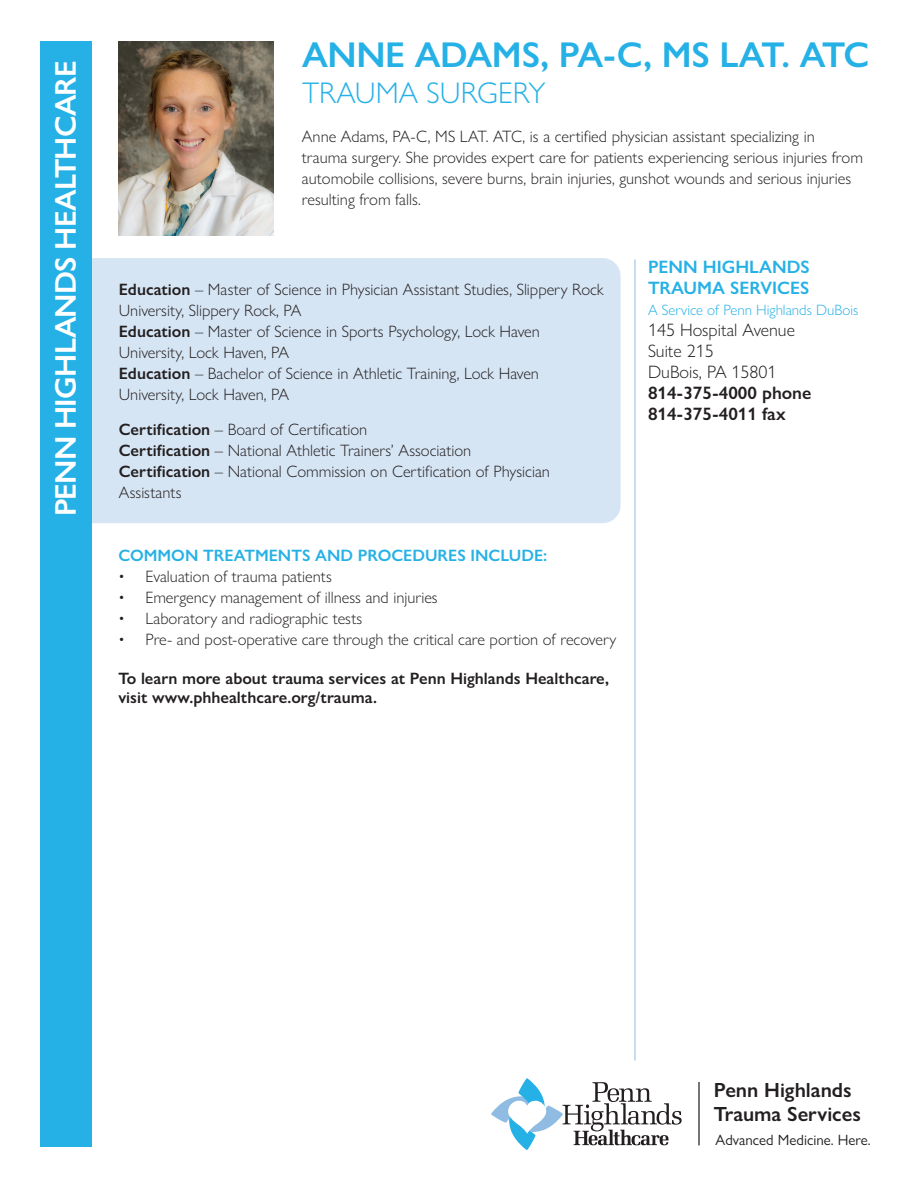
<style>
.page{position:relative;width:918px;height:1188px;background:#fff}
.page>*{position:absolute;margin:0;border:0;box-sizing:border-box;transform-origin:0 0}
.t1{font:600 36px "Gill Sans Nova";letter-spacing:-.01em;color:#26b1e6}
.t2{font:600 30px "Gill Sans Nova";letter-spacing:-.025em;color:#fff}
.t3{font:300 30px "Gill Sans Nova";color:#26b1e6}
.t4{font:600 20.55px/24.3px "Gill Sans Nova";color:#231f20}
.t5{font:300 18px/21px "Gill Sans Nova";color:#231f20}
.t6{font:600 18px/21px "Gill Sans Nova";color:#231f20}
.t7{font:600 18px/21px "Gill Sans Nova";color:#26b1e6}
.t8{font:300 16.5px/21px "Gill Sans Nova";color:#231f20}
.t9{font:600 16.5px/19.5px "Gill Sans Nova";color:#231f20}
.t10{font:600 16.5px "Gill Sans Nova";color:#26b1e6}
.t11{font:300 15px "Gill Sans Nova";color:#26b1e6}
.t12{font:15px "Gill Sans Nova";color:#231f20}
.s1{font-weight:600}
</style>
<div class="page">
<img style="left:119px;top:41px;width:154px;height:194px">
<div style="left:59px;top:258px;width:562px;height:265px;background:#d6e5f4;border-radius:18px"></div>
<div style="left:41px;top:41px;width:51px;height:1106px;background:#26b1e6"></div>
<hr style="left:635px;top:260px;width:1px;height:801px;background:#90bce4">
<svg style="left:491px;top:1078px;width:191px;height:72px"></svg>
<hr style="left:698px;top:1082px;width:2px;height:63px;background:#231f20">
<h2 class="t2" style="left:47px;top:516px;width:457px;rotate:-90deg">PENN HIGHLANDS HEALTHCARE</h2>
<h1 class="t1" style="left:302px;top:33px;width:569px">ANNE ADAMS, PA-C, MS LAT. ATC</h1>
<h2 class="t3" style="left:302px;top:75px;width:245px">TRAUMA SURGERY</h2>
<p class="t8" style="left:302px;top:125px;width:562px">Anne Adams, PA-C, MS LAT. ATC, is a certified physician assistant specializing in trauma surgery. She provides expert care for patients experiencing serious injuries from automobile collisions, severe burns, brain injuries, gunshot wounds and serious injuries resulting from falls.</p>
<p class="t8" style="left:119px;top:279px;width:486px"><span class="s1">Education</span> – Master of Science in Physician Assistant Studies, Slippery Rock University, Slippery Rock, PA<br><span class="s1">Education</span> – Master of Science in Sports Psychology, Lock Haven University, Lock Haven, PA<br><span class="s1">Education</span> – Bachelor of Science in Athletic Training, Lock Haven University, Lock Haven, PA</p>
<p class="t8" style="left:119px;top:418px;width:433px"><span class="s1">Certification</span> – Board of Certification<br><span class="s1">Certification</span> – National Athletic Trainers’ Association <span class="s1">Certification</span> – National Commission on Certification of Physician Assistants</p>
<p class="t10" style="left:118px;top:545px;width:430px">COMMON TREATMENTS AND PROCEDURES INCLUDE:</p>
<p class="t8" style="left:118px;top:565px;width:215px">• Evaluation of trauma patients</p>
<p class="t8" style="left:118px;top:586px;width:321px">• Emergency management of illness and injuries</p>
<p class="t8" style="left:118px;top:607px;width:246px">• Laboratory and radiographic tests</p>
<p class="t8" style="left:118px;top:628px;width:499px">• Pre- and post-operative care through the critical care portion of recovery</p>
<p class="t9" style="left:118px;top:668px;width:492px">To learn more about trauma services at Penn Highlands Healthcare, visit www.phhealthcare.org/trauma.</p>
<p class="t7" style="left:648px;top:256px;width:163px">PENN HIGHLANDS<br>TRAUMA SERVICES</p>
<p class="t11" style="left:648px;top:300px;width:212px">A Service of Penn Highlands DuBois</p>
<p class="t5" style="left:648px;top:319px;width:148px">145 Hospital Avenue<br>Suite 215<br>DuBois, PA 15801</p>
<p class="t6" style="left:648px;top:382px;width:165px">814-375-4000 phone<br>814-375-4011 fax</p>
<p class="t4" style="left:714px;top:1078px;width:149px">Penn Highlands<br>Trauma Services</p>
<p class="t12" style="left:716px;top:1131px;width:157px">Advanced Medicine. Here.</p>
</div>
